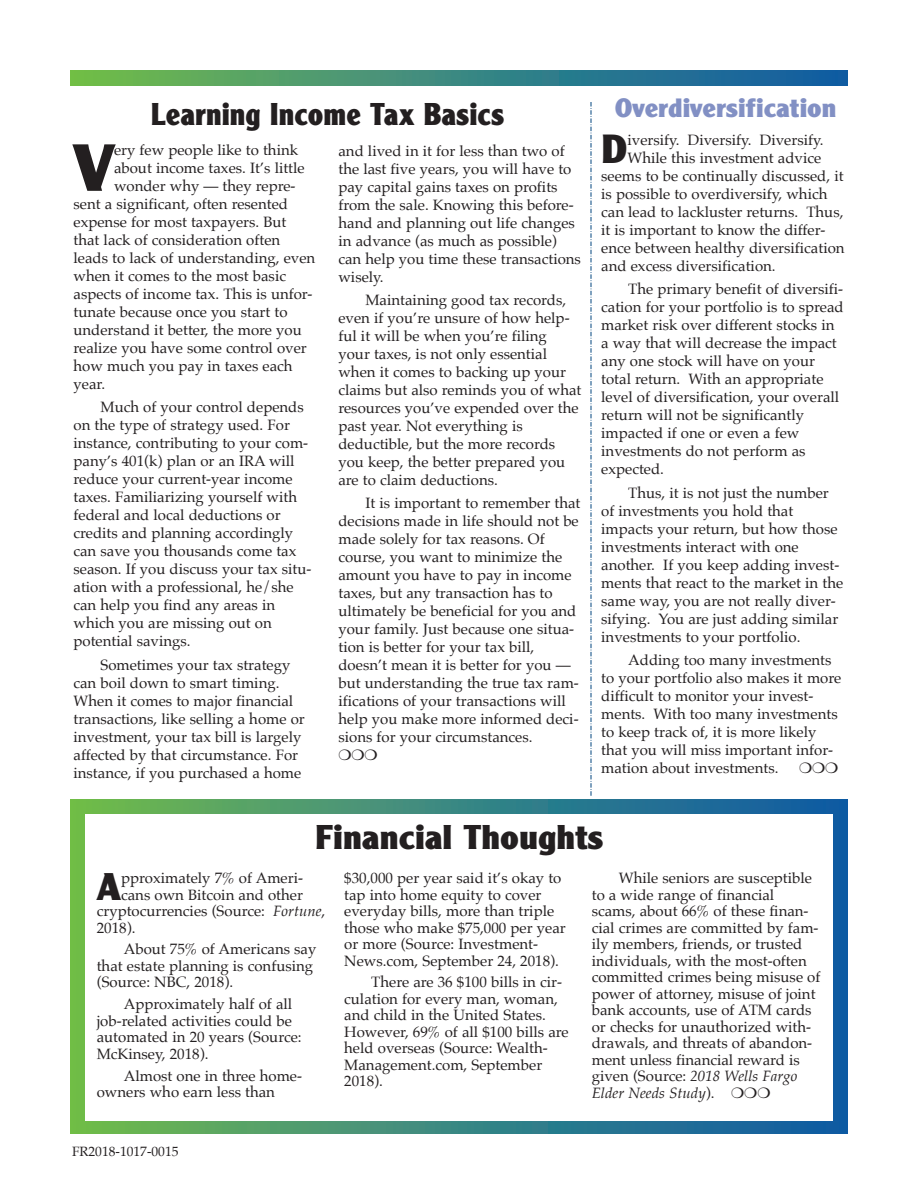
<style>
.page{position:relative;width:918px;height:1188px;background:#fff}
.page>*{position:absolute;margin:0;border:0;box-sizing:border-box;transform-origin:0 0}
.t1{font:69.6px "Clearface Gothic Extra Bold DTC";color:#231f20}
.t2{font:42.6px "Clearface Gothic Extra Bold DTC";color:#231f20}
.t3{font:40.35px "Clearface Gothic Extra Bold DTC";color:#231f20}
.t4{font:36px "Clearface Gothic Extra Bold DTC";color:#231f20}
.t5{font:33px "Clearface Gothic Extra Bold DTC";color:#231f20;scale:.9 1}
.t6{font:27.75px "Clearface Gothic Extra Bold DTC";color:#8290c4}
.t7{font:15px/18px "Palatino";color:#231f20}
.t8{font:13.5px "Palatino";color:#231f20}
.s1{font-style:italic}
</style>
<div class="page">
<div style="left:70px;top:70px;width:778px;height:16px;background:linear-gradient(to right,#70bb4f,#0b59aa)"></div>
<svg style="left:70px;top:800px;width:778px;height:334px;background:#3e8a7c"></svg>
<div style="left:85px;top:814px;width:747px;height:307px;background:#fff"></div>
<svg style="left:591px;top:102px;width:1px;height:694px"></svg>
<h3 class="t5" style="left:151px;top:103px;width:394px">Learning Income Tax Basics</h3>
<h1 class="t1" style="left:74px;top:144px;width:42px">V</h1>
<p class="t7" style="left:114px;top:142px;width:186px">ery few people like to think</p>
<p class="t7" style="left:114px;top:160px;width:192px">about income taxes. It’s little</p>
<p class="t7" style="left:114px;top:178px;width:183px">wonder why — they repre-</p>
<p class="t7" style="left:74px;top:196px;width:216px">sent a significant, often resented</p>
<p class="t7" style="left:74px;top:214px;width:214px">expense for most taxpayers. But</p>
<p class="t7" style="left:74px;top:232px;width:208px">that lack of consideration often</p>
<p class="t7" style="left:74px;top:250px;width:243px">leads to lack of understanding, even</p>
<p class="t7" style="left:74px;top:268px;width:214px">when it comes to the most basic</p>
<p class="t7" style="left:74px;top:286px;width:241px">aspects of income tax. This is unfor-</p>
<p class="t7" style="left:74px;top:304px;width:216px">tunate because once you start to</p>
<p class="t7" style="left:74px;top:322px;width:230px">understand it better, the more you</p>
<p class="t7" style="left:74px;top:340px;width:235px">realize you have some control over</p>
<p class="t7" style="left:74px;top:358px;width:221px">how much you pay in taxes each</p>
<p class="t7" style="left:74px;top:376px;width:33px">year.</p>
<p class="t7" style="left:74px;top:399px;width:240px;text-indent:27px">Much of your control depends on the type of strategy used. For instance, contributing to your com&shy;pany’s 401(k) plan or an IRA will reduce your current-year income taxes. Familiarizing yourself with federal and local deductions or credits and planning accordingly can save you thousands come tax season. If you discuss your tax situ&shy;ation with a professional, he/she can help you find any areas in which you are missing out on potential savings.</p>
<p class="t7" style="left:74px;top:657px;width:233px;text-indent:27px">Sometimes your tax strategy can boil down to smart timing.<br>When it comes to major financial transactions, like selling a home or investment, your tax bill is largely affected by that circumstance. For instance, if you purchased a home</p>
<p class="t7" style="left:338px;top:143px;width:244px">and lived in it for less than two of the last five years, you will have to pay capital gains taxes on profits from the sale. Knowing this before&shy;hand and planning out life changes in advance (as much as possible) can help you time these transactions wisely.</p>
<p class="t7" style="left:338px;top:292px;width:244px;text-indent:27px">Maintaining good tax records, even if you’re unsure of how help&shy;ful it will be when you’re filing your taxes, is not only essential when it comes to backing up your claims but also reminds you of what resources you’ve expended over the past year. Not everything is deductible, but the more records you keep, the better prepared you are to claim deductions.</p>
<p class="t7" style="left:338px;top:495px;width:244px;text-indent:27px">It is important to remember that decisions made in life should not be made solely for tax reasons. Of course, you want to minimize the amount you have to pay in income taxes, but any transaction has to ultimately be beneficial for you and your family. Just because one situa&shy;tion is better for your tax bill, doesn’t mean it is better for you — but understanding the true tax ram&shy;ifications of your transactions will help you make more informed deci&shy;sions for your circumstances.</p>
<h3 class="t6" style="left:615px;top:98px;width:223px">Overdiversification</h3>
<h2 class="t2" style="left:601px;top:135px;width:28px">D</h2>
<p class="t7" style="left:628px;top:132px;width:198px">iversify. Diversify. Diversify.</p>
<p class="t7" style="left:628px;top:150px;width:195px">While this investment advice</p>
<p class="t7" style="left:601px;top:168px;width:244px">seems to be continually discussed, it</p>
<p class="t7" style="left:601px;top:186px;width:228px">is possible to overdiversify, which</p>
<p class="t7" style="left:601px;top:204px;width:244px">can lead to lackluster returns. Thus,</p>
<p class="t7" style="left:601px;top:222px;width:226px">it is important to know the differ-</p>
<p class="t7" style="left:601px;top:240px;width:245px">ence between healthy diversification</p>
<p class="t7" style="left:601px;top:258px;width:176px">and excess diversification.</p>
<p class="t7" style="left:601px;top:281px;width:244px;text-indent:27px">The primary benefit of diversifi&shy;cation for your portfolio is to spread market risk over different stocks in a way that will decrease the impact any one stock will have on your total return. With an appropriate level of diversification, your overall return will not be significantly impacted if one or even a few investments do not perform as expected.</p>
<p class="t7" style="left:601px;top:485px;width:244px;text-indent:27px">Thus, it is not just the number of investments you hold that impacts your return, but how those investments interact with one another. If you keep adding invest&shy;ments that react to the market in the same way, you are not really diver&shy;sifying. You are just adding similar investments to your portfolio.</p>
<p class="t7" style="left:601px;top:652px;width:242px;text-indent:27px">Adding too many investments to your portfolio also makes it more difficult to monitor your invest&shy;ments. With too many investments to keep track of, it is more likely that you will miss important infor&shy;mation about investments.</p>
<h3 class="t4" style="left:315px;top:825px;width:290px">Financial Thoughts</h3>
<h3 class="t3" style="left:97px;top:873px;width:26px">A</h3>
<p class="t7" style="left:121px;top:870px;width:184px">pproximately 7% of Ameri-</p>
<p class="t7" style="left:121px;top:887px;width:183px">cans own Bitcoin and other</p>
<p class="t7" style="left:97px;top:903px;width:230px">cryptocurrencies (Source: <span class="s1">Fortune</span>,</p>
<p class="t7" style="left:97px;top:920px;width:40px">2018).</p>
<p class="t7" style="left:97px;top:942px;width:221px;line-height:16.5px;text-indent:27px">About 75% of Americans say that estate planning is confusing (Source: NBC, 2018).</p>
<p class="t7" style="left:97px;top:997px;width:206px;line-height:16.5px;text-indent:27px">Approximately half of all job-related activities could be automated in 20 years (Source:<br>McKinsey, 2018).</p>
<p class="t7" style="left:97px;top:1068px;width:207px;line-height:16.5px;text-indent:27px">Almost one in three home&shy;owners who earn less than</p>
<p class="t8" style="left:72px;top:1145px;width:108px">FR2018-1017-0015</p>
<p class="t7" style="left:344px;top:871px;width:223px;line-height:16.5px">$30,000 per year said it’s okay to tap into home equity to cover everyday bills, more than triple those who make $75,000 per year or more (Source: Investment-<br>News.com, September 24, 2018).</p>
<p class="t7" style="left:344px;top:975px;width:226px;line-height:16.5px;text-indent:27px">There are 36 $100 bills in cir&shy;culation for every man, woman, and child in the United States.<br>However, 69% of all $100 bills are held overseas (Source: Wealth-<br>Management.com, September<br>2018).</p>
<p class="t7" style="left:592px;top:871px;width:230px;line-height:16.5px;text-indent:27px">While seniors are susceptible to a wide range of financial scams, about 66% of these finan&shy;cial crimes are committed by fam&shy;ily members, friends, or trusted individuals, with the most-often committed crimes being misuse of power of attorney, misuse of joint bank accounts, use of ATM cards or checks for unauthorized with&shy;drawals, and threats of abandon&shy;ment unless financial reward is given (Source: <span class="s1">2018 Wells Fargo<br>Elder Needs Study</span>).</p>
</div>
